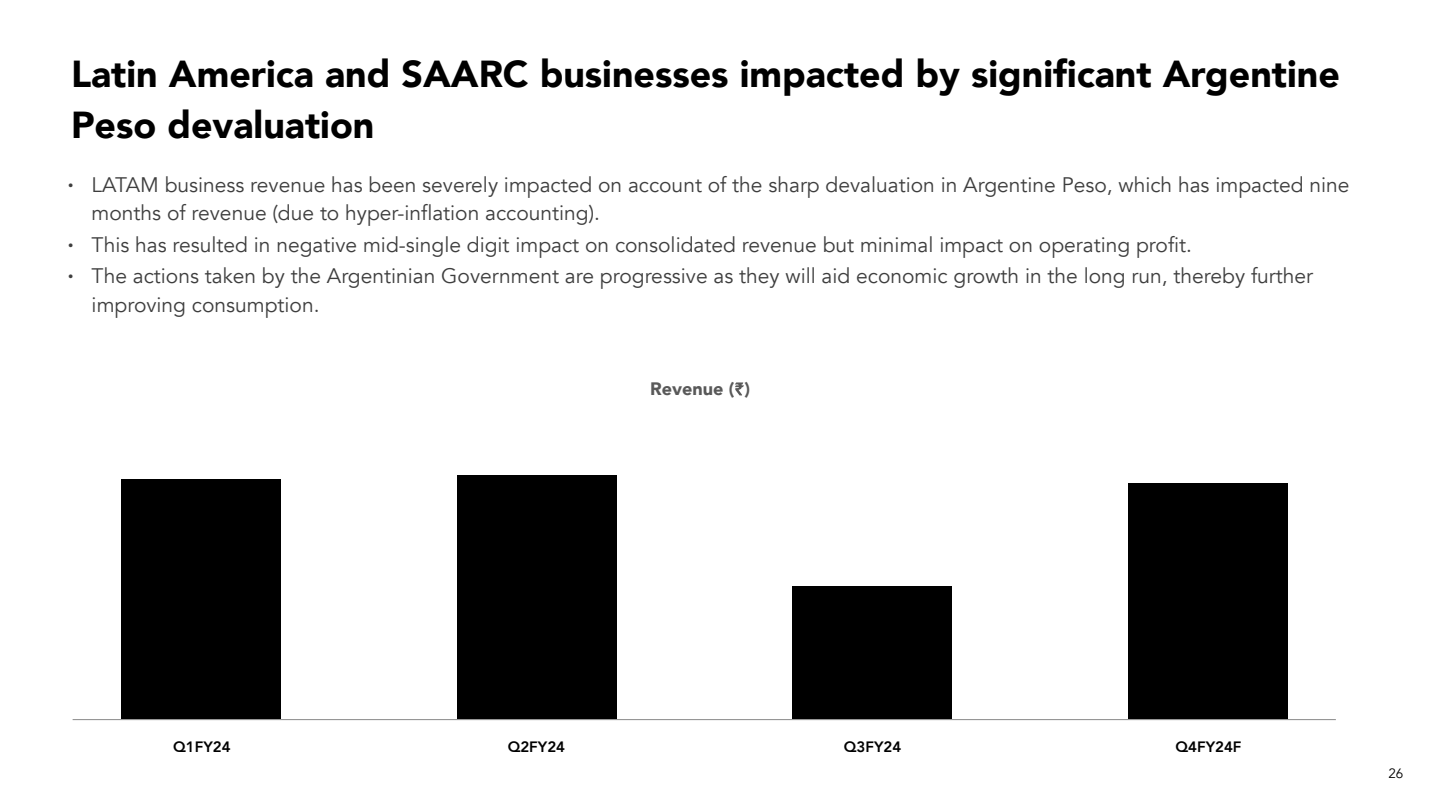
<style>
.page{position:relative;width:1440px;height:810px;background:#fff}
.page>*{position:absolute;margin:0;border:0;box-sizing:border-box;transform-origin:0 0}
.t1{font:900 37.5px/51px "Avenir";color:#000}
.t2{font:21px/28.5px "Avenir";color:#3e3e3e}
.t3{font:900 18px "Avenir";color:#595959}
.t4{font:800 15px "Avenir";color:#000}
.t5{font:13.5px "Avenir";color:#000}
</style>
<div class="page">
<hr style="left:73px;top:719px;width:1262px;height:1px;background:#888">
<div style="left:1128px;top:484px;width:160px;height:235px;background:#000"></div>
<div style="left:792px;top:586px;width:160px;height:133px;background:#000"></div>
<div style="left:457px;top:475px;width:159px;height:244px;background:#000"></div>
<div style="left:121px;top:479px;width:159px;height:240px;background:#000"></div>
<svg style="left:735px;top:382px;width:9px;height:13px"></svg>
<h1 class="t1" style="left:71px;top:47px;width:1270px">Latin America and SAARC businesses impacted by significant Argentine<br>Peso devaluation</h1>
<p class="t2" style="left:92px;top:171px;width:1259px;text-indent:-23px"><sup>•</sup> LATAM business revenue has been severely impacted on account of the sharp devaluation in Argentine Peso, which has impacted nine months of revenue (due to hyper-inflation accounting).</p>
<p class="t2" style="left:68px;top:231px;width:1125px"><sup>•</sup> This has resulted in negative mid-single digit impact on consolidated revenue but minimal impact on operating profit.</p>
<p class="t2" style="left:92px;top:262px;width:1223px;text-indent:-23px"><sup>•</sup> The actions taken by the Argentinian Government are progressive as they will aid economic growth in the long run, thereby further improving consumption.</p>
<p class="t3" style="left:650px;top:374px;width:101px">Revenue ( )</p>
<p class="t4" style="left:173px;top:735px;width:59px">Q1FY24</p>
<p class="t4" style="left:508px;top:735px;width:59px">Q2FY24</p>
<p class="t4" style="left:844px;top:735px;width:59px">Q3FY24</p>
<p class="t4" style="left:1176px;top:735px;width:68px">Q4FY24F</p>
<p class="t5" style="left:1388px;top:765px;width:17px">26</p>
</div>
